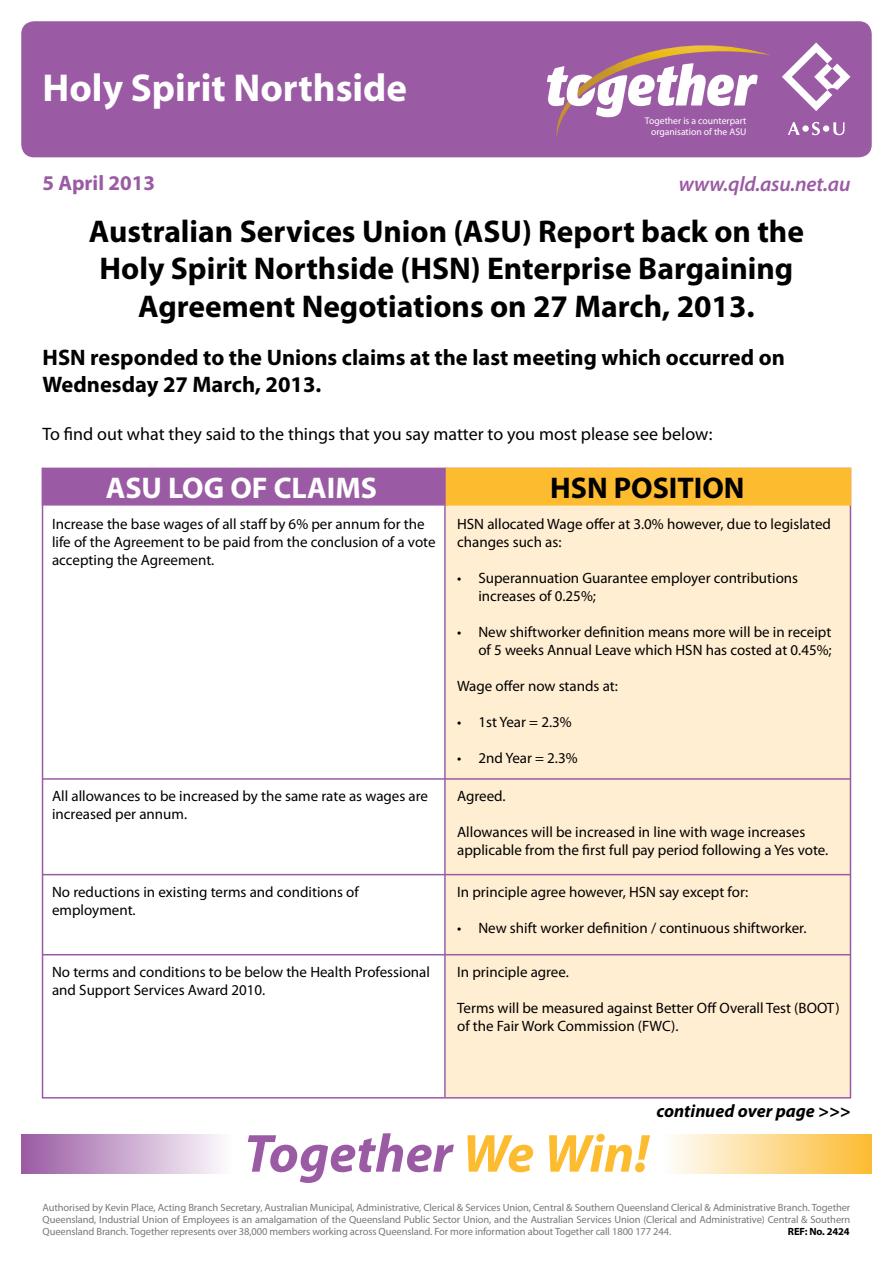
<style>
.page{position:relative;width:893px;height:1263px;background:#fff}
.page>*{position:absolute;margin:0;border:0;box-sizing:border-box;transform-origin:0 0}
.t1{font:italic 700 54px "Myriad Pro";color:#9b5ba4}
.t2{font:700 39px "Myriad";color:#fff}
.t3{font:700 31.5px/37.8px "Myriad Pro";color:#000;text-align:center}
.t4{font:700 30px "Myriad Pro";color:#fff}
.t5{font:700 30px "Myriad Pro";color:#000}
.t6{font:700 22.5px/27px "Myriad Pro";color:#000}
.t7{font:italic 600 21px "Myriad Pro";letter-spacing:-.01em;color:#9b5ba4}
.t8{font:700 21px "Myriad Pro";color:#9b5ba4}
.t9{font:18px "Myriad Pro";color:#000}
.t10{font:italic 700 18px "Myriad Pro";color:#000}
.t11{font:15px/18px "Myriad Pro";color:#000}
.t12{font:10.5px/12px "Myriad Pro";letter-spacing:-.01em;color:#77787b;text-align:justify}
.t13{font:700 10.5px "Myriad Pro";letter-spacing:-.01em;color:#000}
.t14{font:9.75px/11.2px "Myriad Pro";color:#fff;text-align:right}
.s1{color:#fdbb30}
</style>
<div class="page">
<div style="left:21px;top:21px;width:851px;height:136px;background:#9b5ba4;border-radius:13px"></div>
<svg style="left:547px;top:45px;width:224px;height:93px"></svg>
<svg style="left:782px;top:43px;width:68px;height:68px"></svg>
<svg style="left:788px;top:122px;width:12px;height:13px"></svg>
<div style="left:802px;top:125px;width:7px;height:7px;background:#fff;border-radius:50%"></div>
<svg style="left:812px;top:122px;width:8px;height:13px"></svg>
<div style="left:823px;top:125px;width:6px;height:7px;background:#fff;border-radius:50%"></div>
<svg style="left:833px;top:122px;width:11px;height:13px"></svg>
<div style="left:21px;top:1134px;width:211px;height:39px;background:linear-gradient(to right,#9a5aa3,#fefdfe)"></div>
<div style="left:661px;top:1134px;width:211px;height:39px;background:linear-gradient(to right,#feffff,#fdbb32)"></div>
<div style="left:446px;top:468px;width:405px;height:629px;background:#ffeed2"></div>
<hr style="left:444px;top:505px;width:2px;height:592px;background:#9b5ba4">
<div style="left:42px;top:468px;width:405px;height:38px;background:#9b5ba4;border:2px solid #9b5ba4"></div>
<div style="left:446px;top:468px;width:405px;height:38px;background:#fdbb30;border:2px solid #fdbb30"></div>
<hr style="left:43px;top:778px;width:807px;height:2px;background:#9b5ba4">
<hr style="left:43px;top:874px;width:807px;height:1px;background:#9b5ba4">
<hr style="left:43px;top:954px;width:807px;height:1px;background:#9b5ba4">
<h2 class="t2" style="left:43px;top:68px;width:366px">Holy Spirit Northside</h2>
<p class="t14" style="left:645px;top:114px;width:103px">Together is a counterpart organisation of the ASU</p>
<h3 class="t8" style="left:43px;top:169px;width:114px">5 April 2013</h3>
<h3 class="t7" style="left:679px;top:170px;width:173px">www.qld.asu.net.au</h3>
<h3 class="t3" style="left:89px;top:211px;width:717px">Australian Services Union (ASU) Report back on the<br>Holy Spirit Northside (HSN) Enterprise Bargaining<br>Agreement Negotiations on 27 March, 2013.</h3>
<h3 class="t6" style="left:43px;top:343px;width:744px">HSN responded to the Unions claims at the last meeting which occurred on<br>Wednesday 27 March, 2013.</h3>
<p class="t9" style="left:43px;top:423px;width:672px">To find out what they said to the things that you say matter to you most please see below:</p>
<h3 class="t4" style="left:106px;top:468px;width:273px">ASU LOG OF CLAIMS</h3>
<h3 class="t5" style="left:550px;top:468px;width:196px">HSN POSITION</h3>
<p class="t11" style="left:52px;top:515px;width:385px">Increase the base wages of all staff by 6% per annum for the life of the Agreement to be paid from the conclusion of a vote accepting the Agreement.</p>
<p class="t11" style="left:52px;top:787px;width:377px">All allowances to be increased by the same rate as wages are increased per annum.</p>
<p class="t11" style="left:52px;top:882px;width:308px">No reductions in existing terms and conditions of employment.</p>
<p class="t11" style="left:52px;top:963px;width:379px">No terms and conditions to be below the Health Professional and Support Services Award 2010.</p>
<p class="t11" style="left:457px;top:515px;width:375px">HSN allocated Wage offer at 3.0% however, due to legislated changes such as:</p>
<p class="t11" style="left:478px;top:569px;width:321px;text-indent:-21px">• Superannuation Guarantee employer contributions increases of 0.25%;</p>
<p class="t11" style="left:457px;top:623px;width:376px;text-align:right">• New shiftworker definition means more will be in receipt of 5 weeks Annual Leave which HSN has costed at 0.45%;</p>
<p class="t11" style="left:457px;top:677px;width:162px">Wage offer now stands at:</p>
<p class="t11" style="left:457px;top:713px;width:116px">• 1st Year = 2.3%</p>
<p class="t11" style="left:457px;top:749px;width:122px">• 2nd Year = 2.3%</p>
<p class="t11" style="left:457px;top:787px;width:50px">Agreed.</p>
<p class="t11" style="left:457px;top:823px;width:373px">Allowances will be increased in line with wage increases applicable from the first full pay period following a Yes vote.</p>
<p class="t11" style="left:457px;top:882px;width:292px">In principle agree however, HSN say except for:</p>
<p class="t11" style="left:457px;top:918px;width:351px">• New shift worker definition / continuous shiftworker.</p>
<p class="t11" style="left:457px;top:963px;width:113px">In principle agree.</p>
<p class="t11" style="left:457px;top:999px;width:384px">Terms will be measured against Better Off Overall Test (BOOT) of the Fair Work Commission (FWC).</p>
<p class="t10" style="left:656px;top:1099px;width:196px">continued over page &gt;&gt;&gt;</p>
<h1 class="t1" style="left:244px;top:1118px;width:406px">Together <span class="s1">We Win!</span></h1>
<p class="t12" style="left:43px;top:1201px;width:809px">Authorised by Kevin Place, Acting Branch Secretary, Australian Municipal, Administrative, Clerical &amp; Services Union, Central &amp; Southern Queensland Clerical &amp; Administrative Branch. Together Queensland, Industrial Union of Employees is an amalgamation of the Queensland Public Sector Union, and the Australian Services Union (Clerical and Administrative) Central &amp; Southern Queensland Branch. Together represents over 38,000 members working across Queensland. For more information about Together call 1800 177 244.</p>
<p class="t13" style="left:788px;top:1224px;width:63px">REF: No. 2424</p>
</div>
